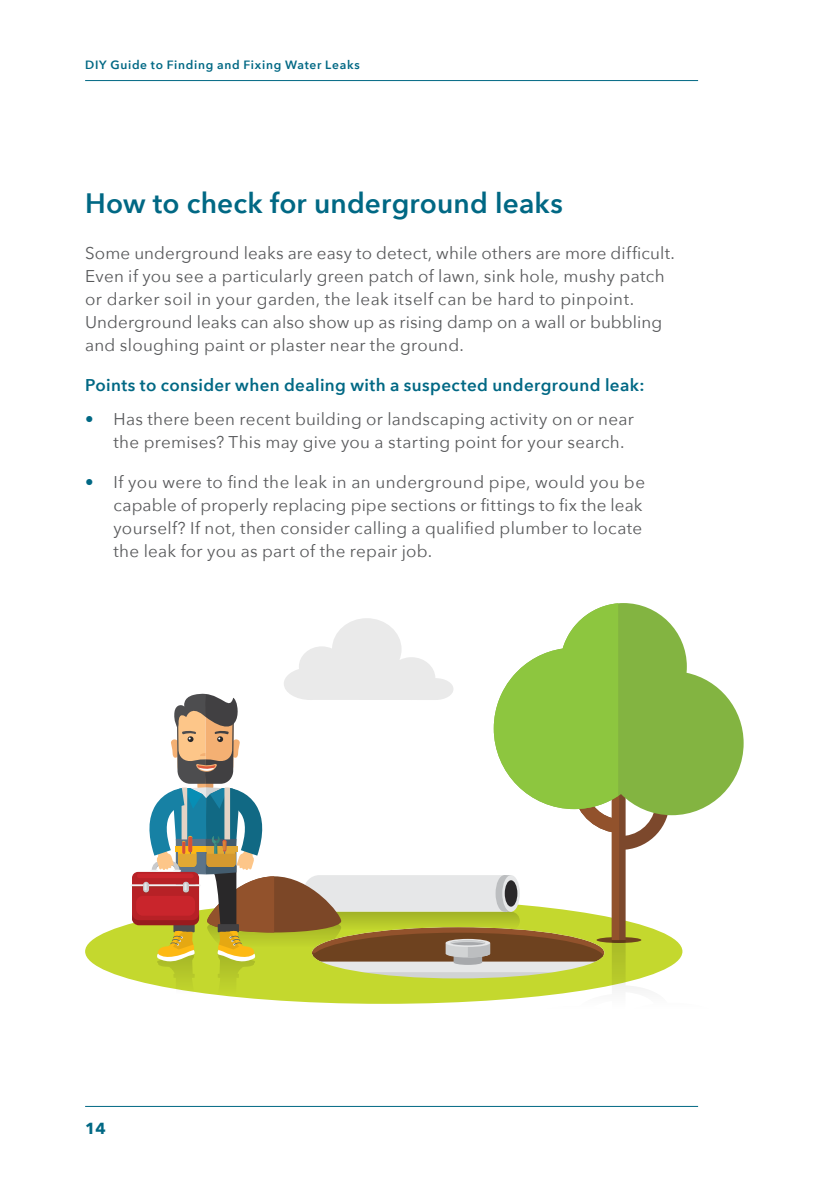
<style>
.page{position:relative;width:840px;height:1191px;background:#fff}
.page>*{position:absolute;margin:0;border:0;box-sizing:border-box;transform-origin:0 0}
.t1{font:600 28px "Avenir Next";letter-spacing:.005em;color:#006884}
.t2{font:17px/23px "Avenir Next";letter-spacing:.015em;color:#58595b}
.t3{font:600 17px "Avenir Next";letter-spacing:.02em;color:#006884}
.t4{font:700 16px "Avenir Next";color:#006884}
.t5{font:600 12px "Avenir Next";letter-spacing:.06em;color:#006884}
.s1{font-weight:700;color:#006884}
</style>
<div class="page">
<svg style="left:85px;top:923px;width:590px;height:57px;fill:#c4d82e"></svg>
<svg style="left:669px;top:622px;width:74px;height:193px;fill:#83b441"></svg>
<svg style="left:493px;top:940px;width:206px;height:167px"></svg>
<hr style="left:130px;top:884px;width:70px;height:2px;background:#f1f1f2">
<svg style="left:132px;top:603px;width:537px;height:407px"></svg>
<hr style="left:85px;top:80px;width:612px;height:1px;background:#006884">
<hr style="left:85px;top:1106px;width:612px;height:1px;background:#006884">
<p class="t5" style="left:85px;top:54px;width:276px">DIY Guide to Finding and Fixing Water Leaks</p>
<h1 class="t1" style="left:85px;top:179px;width:479px">How to check for underground leaks</h1>
<p class="t2" style="left:85px;top:240px;width:591px">Some underground leaks are easy to detect, while others are more difficult.<br>Even if you see a particularly green patch of lawn, sink hole, mushy patch or darker soil in your garden, the leak itself can be hard to pinpoint.<br>Underground leaks can also show up as rising damp on a wall or bubbling and sloughing paint or plaster near the ground.</p>
<p class="t3" style="left:85px;top:370px;width:560px">Points to consider when dealing with a suspected underground leak:</p>
<p class="t2" style="left:113px;top:407px;width:521px;text-indent:-28px"><span class="s1">•</span> Has there been recent building or landscaping activity on or near the premises? This may give you a starting point for your search.</p>
<p class="t2" style="left:113px;top:470px;width:533px;text-indent:-28px"><span class="s1">•</span> If you were to find the leak in an underground pipe, would you be capable of properly replacing pipe sections or fittings to fix the leak yourself? If not, then consider calling a qualified plumber to locate the leak for you as part of the repair job.</p>
<p class="t4" style="left:85px;top:1114px;width:22px">14</p>
</div>
